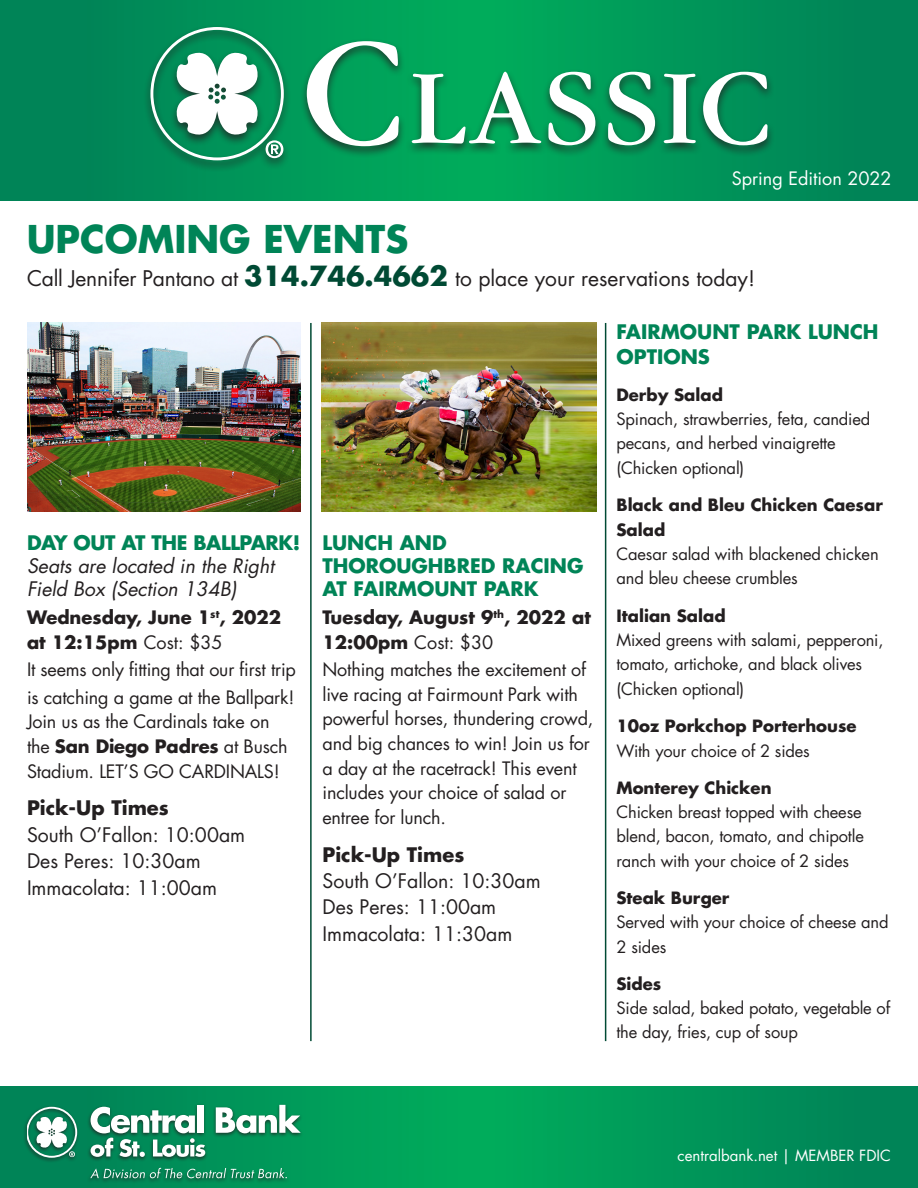
<style>
.page{position:relative;width:918px;height:1188px;background:#fff}
.page>*{position:absolute;margin:0;border:0;box-sizing:border-box;transform-origin:0 0}
.t1{font:700 37.2px "Futura Std";color:#008457}
.t2{font:21px "Futura Std";color:#231f20}
.t3{font:19.5px "Futura Std";color:#231f20}
.t4{font:700 19.5px/23.4px "Futura Std";color:#008457}
.t5{font:italic 19.5px/23.4px "Futura Std";color:#231f20}
.t6{font:700 19.5px "Futura Std";color:#231f20}
.t7{font:700 19.5px "Futura Std";letter-spacing:-.02em;color:#008457}
.t8{font:18px/24.6px "Futura Std";letter-spacing:-.01em;color:#231f20}
.t9{font:700 18px/24.6px "Futura Std";color:#231f20}
.t10{font:18px "Futura Std";color:#fff}
.t11{font:16.5px/24.3px "Futura Std";letter-spacing:-.01em;color:#231f20}
.t12{font:700 16.5px/24.6px "Futura Std";color:#231f20}
.t13{font:15px "Futura Std";color:#fff}
.s1{font-weight:700;font-size:27px;color:#004a34}
.s2{font-weight:400}
.s3{font-weight:700}
</style>
<div class="page">
<svg style="left:0;top:1087px;width:918px;height:101px;background:#009859"></svg>
<svg style="left:0;top:0;width:918px;height:201px;background:#008e58"></svg>
<div style="left:143px;top:24px;width:632px;height:148px;background:#231f20;opacity:.75"></div>
<svg style="left:307px;top:41px;width:92px;height:105px"></svg>
<svg style="left:412px;top:72px;width:129px;height:72px"></svg>
<svg style="left:548px;top:72px;width:47px;height:73px"></svg>
<svg style="left:608px;top:72px;width:47px;height:73px"></svg>
<svg style="left:664px;top:74px;width:32px;height:69px"></svg>
<svg style="left:703px;top:72px;width:65px;height:73px"></svg>
<svg style="left:150px;top:27px;width:134px;height:133px"></svg>
<div style="left:24px;top:1104px;width:280px;height:80px;background:#231f20;opacity:.75"></div>
<svg style="left:90px;top:1168px;width:197px;height:11px;background:#349a73"></svg>
<svg style="left:27px;top:1107px;width:50px;height:51px"></svg>
<div style="left:197px;top:1105px;width:6px;height:28px;background:#fff"></div>
<svg style="left:216px;top:1105px;width:85px;height:28px"></svg>
<svg style="left:91px;top:1107px;width:114px;height:50px"></svg>
<hr style="left:310px;top:323px;width:2px;height:718px;background:#004a34">
<hr style="left:605px;top:323px;width:1px;height:718px;background:#004a34">
<img style="left:322px;top:323px;width:274px;height:189px">
<img style="left:27px;top:323px;width:274px;height:189px">
<p class="t1" style="left:27px;top:214px;width:383px">UPCOMING EVENTS</p>
<p class="t10" style="left:732px;top:167px;width:161px">Spring Edition 2022</p>
<p class="t2" style="left:27px;top:265px;width:730px">Call Jennifer Pantano at <span class="s1">314.746.4662</span> to place your reservations today!</p>
<p class="t7" style="left:27px;top:529px;width:275px">DAY OUT AT THE BALLPARK!</p>
<p class="t5" style="left:27px;top:554px;width:249px">Seats are located in the Right<br>Field Box (Section 134B)</p>
<p class="t9" style="left:27px;top:605px;width:256px">Wednesday, June 1<sup>st</sup>, 2022 at 12:15pm <span class="s2">Cost: $35</span></p>
<p class="t8" style="left:27px;top:656px;width:270px;line-height:27.6px">It seems only fitting that our first trip is catching a game at the Ballpark!</p>
<p class="t8" style="left:27px;top:710px;width:262px">Join us as the Cardinals take on the <span class="s3">San Diego Padres</span> at Busch<br>Stadium. LET’S GO CARDINALS!</p>
<p class="t6" style="left:27px;top:795px;width:143px">Pick-Up Times</p>
<p class="t3" style="left:27px;top:822px;width:220px">South O’Fallon: 10:00am</p>
<p class="t3" style="left:27px;top:849px;width:175px">Des Peres: 10:30am</p>
<p class="t3" style="left:27px;top:875px;width:192px">Immacolata: 11:00am</p>
<p class="t4" style="left:322px;top:530px;width:262px">LUNCH AND<br>THOROUGHBRED RACING<br>AT FAIRMOUNT PARK</p>
<p class="t9" style="left:322px;top:605px;width:270px">Tuesday, August 9<sup>th</sup>, 2022 at<br>12:00pm <span class="s2">Cost: $30</span></p>
<p class="t8" style="left:322px;top:657px;width:273px">Nothing matches the excitement of live racing at Fairmount Park with powerful horses, thundering crowd, and big chances to win! Join us for a day at the racetrack! This event includes your choice of salad or entree for lunch.</p>
<p class="t6" style="left:322px;top:841px;width:143px">Pick-Up Times</p>
<p class="t3" style="left:322px;top:868px;width:220px">South O’Fallon: 10:30am</p>
<p class="t3" style="left:322px;top:895px;width:175px">Des Peres: 11:00am</p>
<p class="t3" style="left:322px;top:921px;width:192px">Immacolata: 11:30am</p>
<p class="t4" style="left:616px;top:319px;width:264px;line-height:24.6px">FAIRMOUNT PARK LUNCH<br>OPTIONS</p>
<p class="t12" style="left:616px;top:382px;width:108px">Derby Salad</p>
<p class="t11" style="left:616px;top:407px;width:255px">Spinach, strawberries, feta, candied pecans, and herbed vinaigrette (Chicken optional)</p>
<p class="t12" style="left:616px;top:493px;width:268px">Black and Bleu Chicken Caesar<br>Salad</p>
<p class="t11" style="left:616px;top:542px;width:264px">Caesar salad with blackened chicken and bleu cheese crumbles</p>
<p class="t12" style="left:616px;top:603px;width:111px">Italian Salad</p>
<p class="t11" style="left:616px;top:628px;width:269px">Mixed greens with salami, pepperoni, tomato, artichoke, and black olives (Chicken optional)</p>
<p class="t12" style="left:616px;top:713px;width:242px">10oz Porkchop Porterhouse</p>
<p class="t11" style="left:616px;top:739px;width:195px">With your choice of 2 sides</p>
<p class="t12" style="left:616px;top:775px;width:157px">Monterey Chicken</p>
<p class="t11" style="left:616px;top:800px;width:249px">Chicken breast topped with cheese blend, bacon, tomato, and chipotle ranch with your choice of 2 sides</p>
<p class="t12" style="left:616px;top:886px;width:114px">Steak Burger</p>
<p class="t11" style="left:616px;top:910px;width:274px">Served with your choice of cheese and<br>2 sides</p>
<p class="t12" style="left:616px;top:972px;width:46px">Sides</p>
<p class="t11" style="left:616px;top:996px;width:275px">Side salad, baked potato, vegetable of the day, fries, cup of soup</p>
<p class="t13" style="left:678px;top:1146px;width:215px">centralbank.net | MEMBER FDIC</p>
</div>
